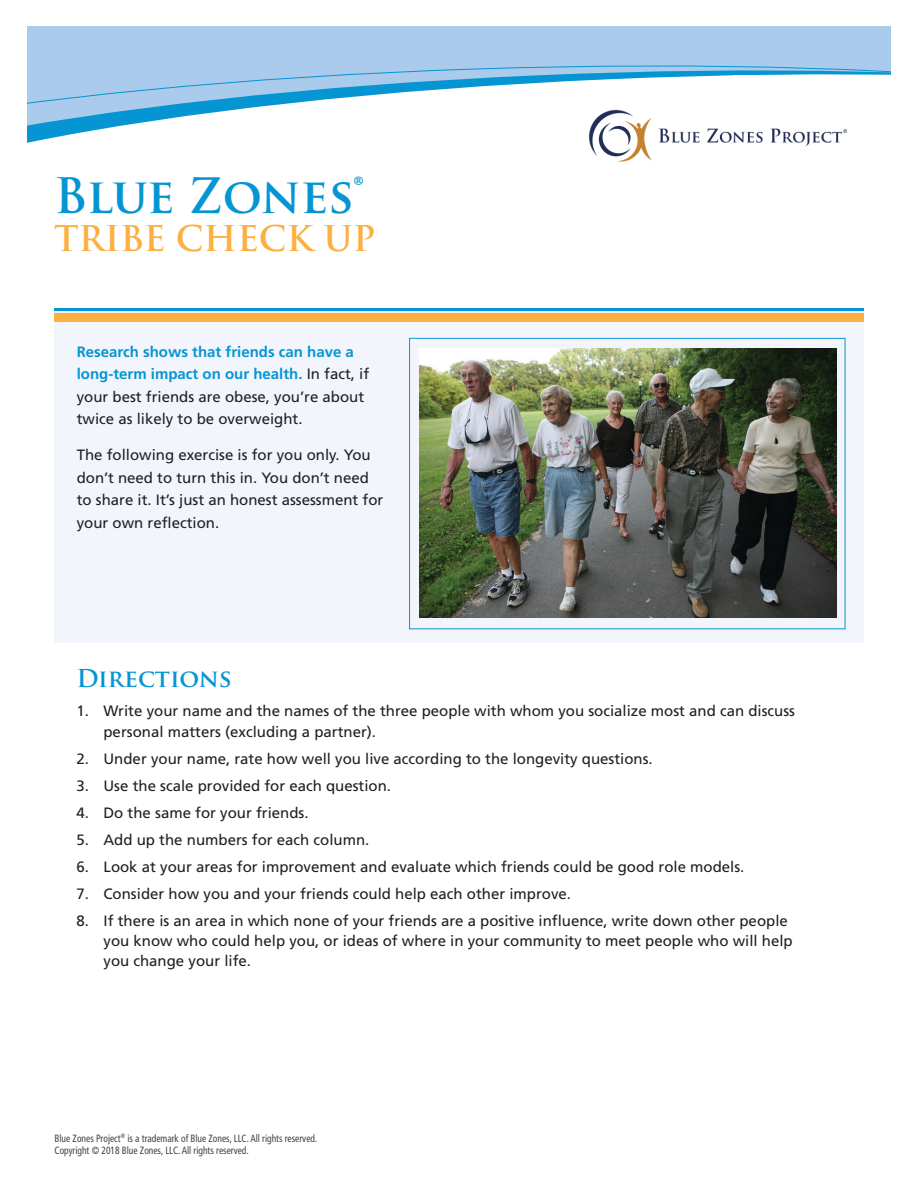
<style>
.page{position:relative;width:918px;height:1188px;background:#fff}
.page>*{position:absolute;margin:0;border:0;box-sizing:border-box;transform-origin:0 0}
.Body_Copy{font:700 47.55px "Trajan Pro";letter-spacing:-.02em;color:#0695d3}
.Body_Copy-2{font:700 34.5px "Trajan Pro";color:#fbb041}
.Trajan_Head_2{font:700 24px "Trajan Pro";color:#0695d3}
.Body_Copy-3{font:15px/22.5px "Frutiger LT Std";color:#231f20}
.t1{font:condensed 10.5px/12.6px "Frutiger LT Std";color:#414142;scale:.9 1}
.s1{font-weight:700;color:#0695d3}
</style>
<div class="page">
<div style="left:27px;top:26px;width:864px;height:219px;background:#aacbeb"></div>
<svg style="left:27px;top:65px;width:864px;height:244px;fill:#fff"></svg>
<div style="left:27px;top:144px;width:203px;height:280px;background:#fff"></div>
<div style="left:735px;top:76px;width:156px;height:280px;background:#fff"></div>
<svg style="left:569px;top:102px;width:3px;height:59px"></svg>
<div style="left:54px;top:309px;width:810px;height:334px;background:#f2f6fc"></div>
<div style="left:55px;top:314px;width:809px;height:8px;background:#fbb041"></div>
<hr style="left:54px;top:309px;width:810px;height:2px;background:#0695d3">
<div style="left:409px;top:338px;width:436px;height:291px;border:1px solid #0695d3"></div>
<img style="left:419px;top:349px;width:417px;height:268px">
<img style="left:572px;top:91px;width:276px;height:96px">
<p class="Body_Copy" style="left:54px;top:166px;width:311px">Blue Zones®</p>
<p class="Body_Copy-2" style="left:54px;top:217px;width:323px">TRIBE CHECK UP</p>
<p class="Body_Copy-3" style="left:77px;top:340px;width:294px"><span class="s1">Research shows that friends can have a long-term impact on our health.</span> In fact, if your best friends are obese, you’re about twice as likely to be overweight.</p>
<p class="Body_Copy-3" style="left:77px;top:444px;width:308px">The following exercise is for you only. You don’t need to turn this in. You don’t need to share it. It’s just an honest assessment for your own reflection.</p>
<p class="Trajan_Head_2" style="left:76px;top:663px;width:157px">Directions</p>
<p class="Body_Copy-3" style="left:104px;top:701px;width:693px;line-height:20.2px;text-indent:-27px">1. Write your name and the names of the three people with whom you socialize most and can discuss personal matters (excluding a partner).</p>
<p class="Body_Copy-3" style="left:76px;top:747px;width:578px">2. Under your name, rate how well you live according to the longevity questions.</p>
<p class="Body_Copy-3" style="left:76px;top:774px;width:316px">3. Use the scale provided for each question.</p>
<p class="Body_Copy-3" style="left:76px;top:801px;width:234px">4. Do the same for your friends.</p>
<p class="Body_Copy-3" style="left:76px;top:828px;width:294px">5. Add up the numbers for each column.</p>
<p class="Body_Copy-3" style="left:76px;top:855px;width:669px">6. Look at your areas for improvement and evaluate which friends could be good role models.</p>
<p class="Body_Copy-3" style="left:76px;top:882px;width:496px">7. Consider how you and your friends could help each other improve.</p>
<p class="Body_Copy-3" style="left:104px;top:910px;width:691px;line-height:20.2px;text-indent:-27px">8. If there is an area in which none of your friends are a positive influence, write down other people you know who could help you, or ideas of where in your community to meet people who will help you change your life.</p>
<p class="t1" style="left:55px;top:1132px;width:293px">Blue Zones Project<sup>®</sup> is a trademark of Blue Zones, LLC. All rights reserved.<br>Copyright © 2018 Blue Zones, LLC. All rights reserved.</p>
</div>
